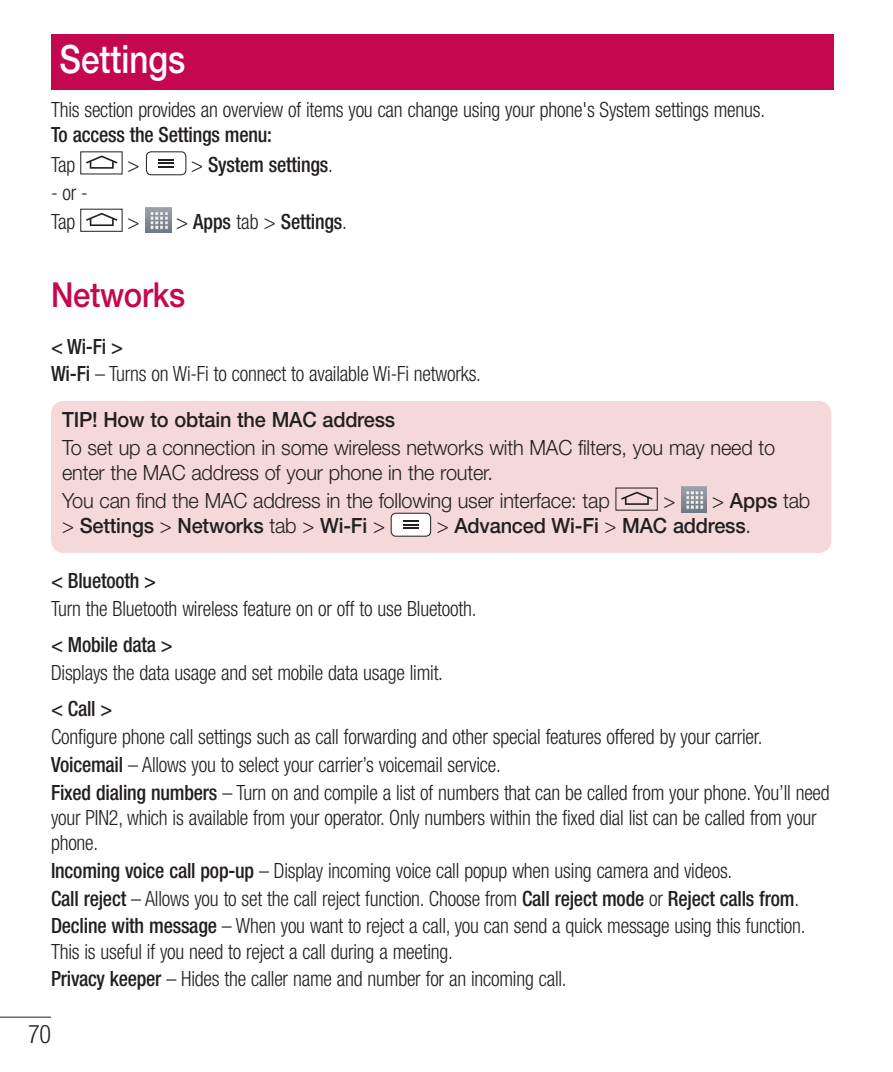
<style>
.page{position:relative;width:893px;height:1072px;background:#fff}
.page>*{position:absolute;margin:0;border:0;box-sizing:border-box;transform-origin:0 0}
.t1{font:500 39px "Helvetica Neue LT Pro";color:#fff;scale:.85 1}
.t2{font:500 34.5px "Helvetica Neue LT Pro";letter-spacing:-.01em;color:#c50750;scale:.9 1}
.t3{font:300 condensed 25.5px "Helvetica Neue LT Pro";color:#231f20;scale:.95 1}
.t4{font:300 condensed 21px/27.9px "Helvetica Neue LT Pro";letter-spacing:-.01em;color:#231f20;scale:.95 1}
.t5{font:300 21px/25.2px "Helvetica Neue LT Pro";letter-spacing:-.01em;color:#231f20;scale:.95 1}
.t6{font:500 condensed 21px "Helvetica Neue LT Pro";letter-spacing:-.01em;color:#231f20;scale:.95 1}
.t7{font:500 21px "Helvetica Neue LT Pro";letter-spacing:-.01em;color:#231f20;scale:.95 1}
.s1{font-weight:300}
.s2{font-weight:500}
</style>
<div class="page">
<hr style="left:0;top:1016px;width:51px;height:1px;background:#231f20">
<div style="left:51px;top:34px;width:782px;height:55px;background:#c50750"></div>
<svg style="left:86px;top:155px;width:32px;height:14px"></svg>
<svg style="left:146px;top:153px;width:40px;height:22px"></svg>
<div style="left:146px;top:151px;width:40px;height:24px;border:1px solid #231f20;border-radius:5px"></div>
<svg style="left:86px;top:212px;width:32px;height:14px"></svg>
<div style="left:80px;top:209px;width:43px;height:23px;border:1px solid #231f20"></div>
<img style="left:146px;top:207px;width:25px;height:26px">
<div style="left:51px;top:401px;width:780px;height:152px;background:#f5d8da;border-radius:13px"></div>
<svg style="left:621px;top:491px;width:32px;height:14px"></svg>
<img style="left:681px;top:487px;width:25px;height:25px">
<svg style="left:391px;top:514px;width:40px;height:22px"></svg>
<div style="left:391px;top:512px;width:40px;height:24px;border:1px solid #231f20;border-radius:5px"></div>
<h1 class="t1" style="left:60px;top:45px;width:150px">Settings</h1>
<p class="t4" style="left:51px;top:98px;width:753px">This section provides an overview of items you can change using your phone's System settings menus.</p>
<p class="t6" style="left:51px;top:127px;width:234px">To access the Settings menu:</p>
<p class="t4" style="left:51px;top:153px;width:27px">Tap</p>
<p class="t4" style="left:127px;top:153px;width:14px">&gt;</p>
<p class="t6" style="left:191px;top:157px;width:151px"><span class="s1">&gt;</span> System settings<span class="s1">.</span></p>
<p class="t4" style="left:51px;top:179px;width:40px;line-height:29.4px">- or -<br>Tap</p>
<p class="t6" style="left:127px;top:214px;width:233px"><span class="s1">&gt; &gt;</span> Apps <span class="s1">tab &gt;</span> Settings<span class="s1">.</span></p>
<h2 class="t2" style="left:51px;top:282px;width:151px">Networks</h2>
<p class="t4" style="left:51px;top:334px;width:454px"><span class="s2">&lt; Wi-Fi &gt;<br>Wi-Fi</span> – Turns on Wi-Fi to connect to available Wi-Fi networks.</p>
<p class="t7" style="left:62px;top:412px;width:352px">TIP! How to obtain the MAC address</p>
<p class="t5" style="left:62px;top:437px;width:752px">To set up a connection in some wireless networks with MAC filters, you may need to enter the MAC address of your phone in the router.</p>
<p class="t5" style="left:62px;top:490px;width:578px">You can find the MAC address in the following user interface: tap</p>
<p class="t5" style="left:663px;top:490px;width:156px">&gt; &gt; <span class="s2">Apps</span> tab</p>
<p class="t7" style="left:62px;top:518px;width:341px"><span class="s1">&gt;</span> Settings <span class="s1">&gt;</span> Networks <span class="s1">tab &gt;</span> Wi-Fi <span class="s1">&gt;</span></p>
<p class="t7" style="left:437px;top:518px;width:332px"><span class="s1">&gt;</span> Advanced Wi-Fi <span class="s1">&gt;</span> MAC address<span class="s1">.</span></p>
<p class="t6" style="left:51px;top:573px;width:112px">&lt; Bluetooth &gt;</p>
<p class="t4" style="left:51px;top:597px;width:449px">Turn the Bluetooth wireless feature on or off to use Bluetooth.</p>
<p class="t6" style="left:51px;top:637px;width:130px">&lt; Mobile data &gt;</p>
<p class="t4" style="left:51px;top:661px;width:414px">Displays the data usage and set mobile data usage limit.</p>
<p class="t6" style="left:51px;top:701px;width:66px">&lt; Call &gt;</p>
<p class="t4" style="left:51px;top:725px;width:821px">Configure phone call settings such as call forwarding and other special features offered by your carrier.<br><span class="s2">Voicemail</span> – Allows you to select your carrier’s voicemail service.<br><span class="s2">Fixed dialing numbers</span> – Turn on and compile a list of numbers that can be called from your phone. You’ll need</p>
<p class="t4" style="left:51px;top:807px;width:807px;line-height:25.2px">your PIN2, which is available from your operator. Only numbers within the fixed dial list can be called from your phone.</p>
<p class="t4" style="left:51px;top:858px;width:796px"><span class="s2">Incoming voice call pop-up</span> – Display incoming voice call popup when using camera and videos.<br><span class="s2">Call reject</span> – Allows you to set the call reject function. Choose from <span class="s2">Call reject mode</span> or <span class="s2">Reject calls from</span>.<br><span class="s2">Decline with message</span> – When you want to reject a call, you can send a quick message using this function.</p>
<p class="t4" style="left:51px;top:939px;width:544px">This is useful if you need to reject a call during a meeting.<br><span class="s2">Privacy keeper</span> – Hides the caller name and number for an incoming call.</p>
<p class="t3" style="left:28px;top:1025px;width:26px">70</p>
</div>
